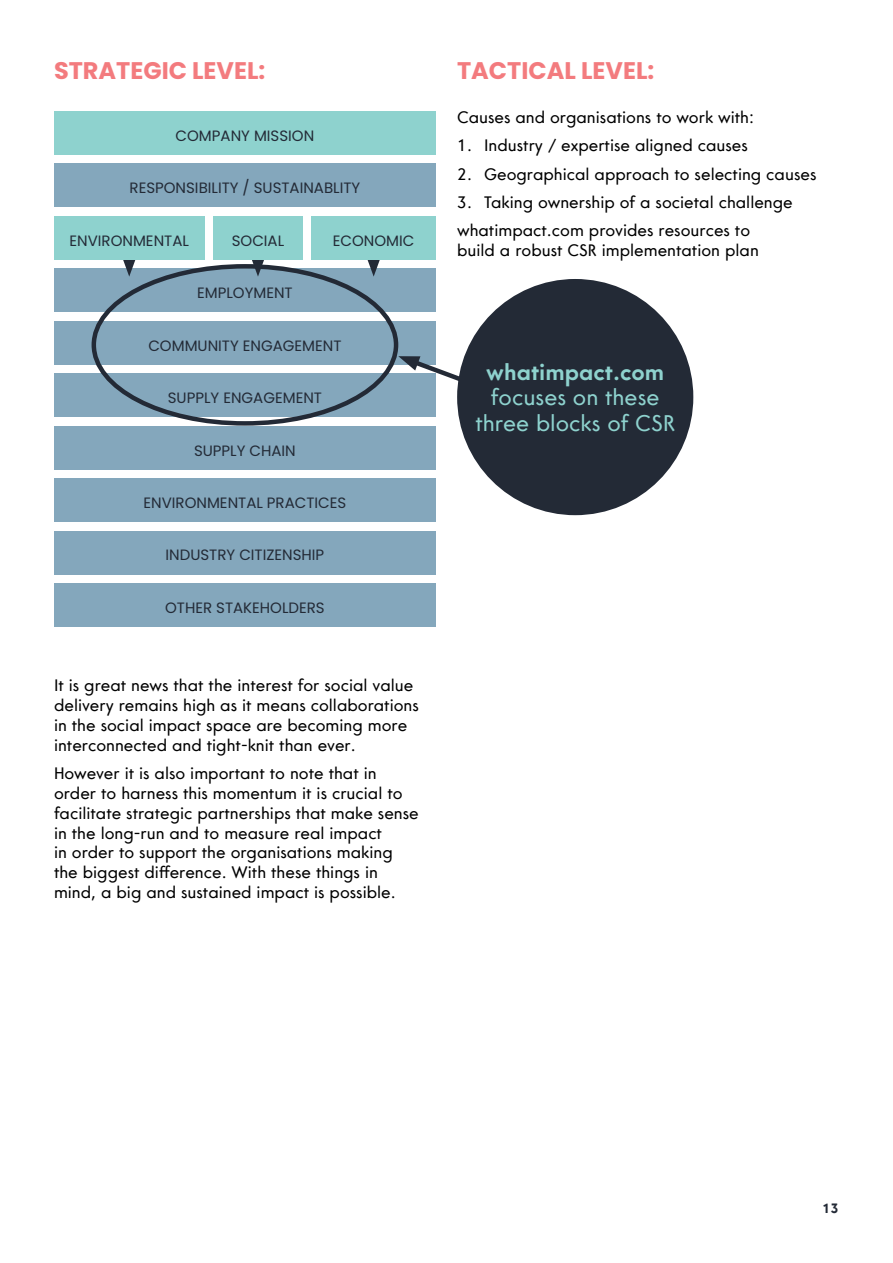
<style>
.page{position:relative;width:893px;height:1263px;background:#fff}
.page>*{position:absolute;margin:0;border:0;box-sizing:border-box;transform-origin:0 0}
.t1{font:700 24px "Poppins";color:#f37b7e}
.t2{font:22.5px/25.5px "Core Sans G";color:#8ed2ce;text-align:center}
.t3{font:700 22.5px "Core Sans G";color:#8ed2ce}
.t4{font:16.5px/19.8px "Core Sans G";color:#000}
.t5{font:15px "Poppins";color:#232a36}
.t6{font:700 13.5px "Core Sans G";color:#232a36}
</style>
<div class="page">
<div style="left:54px;top:111px;width:382px;height:44px;background:#8ed2ce"></div>
<div style="left:54px;top:163px;width:382px;height:44px;background:#84a7bc"></div>
<div style="left:54px;top:268px;width:382px;height:44px;background:#84a7bc"></div>
<div style="left:54px;top:321px;width:382px;height:44px;background:#84a7bc"></div>
<div style="left:54px;top:373px;width:382px;height:44px;background:#84a7bc"></div>
<div style="left:54px;top:426px;width:382px;height:44px;background:#84a7bc"></div>
<div style="left:54px;top:478px;width:382px;height:44px;background:#84a7bc"></div>
<div style="left:54px;top:530px;width:382px;height:44px;background:#84a7bc"></div>
<div style="left:54px;top:583px;width:382px;height:44px;background:#84a7bc"></div>
<svg style="left:123px;top:260px;width:13px;height:17px"></svg>
<svg style="left:250px;top:260px;width:16px;height:17px"></svg>
<svg style="left:367px;top:260px;width:13px;height:17px"></svg>
<svg style="left:398px;top:355px;width:67px;height:31px"></svg>
<div style="left:457px;top:279px;width:236px;height:236px;background:#232a36;border-radius:50%"></div>
<div style="left:54px;top:216px;width:150px;height:44px;background:#8ed2ce"></div>
<div style="left:213px;top:216px;width:90px;height:44px;background:#8ed2ce"></div>
<div style="left:311px;top:216px;width:125px;height:44px;background:#8ed2ce"></div>
<h1 class="t1" style="left:54px;top:57px;width:213px">STRATEGIC LEVEL:</h1>
<h1 class="t1" style="left:457px;top:57px;width:199px">TACTICAL LEVEL:</h1>
<p class="t5" style="left:176px;top:127px;width:140px">COMPANY MISSION</p>
<p class="t5" style="left:130px;top:179px;width:232px">RESPONSIBILITY / SUSTAINABLITY</p>
<p class="t5" style="left:70px;top:232px;width:121px">ENVIRONMENTAL</p>
<p class="t5" style="left:232px;top:232px;width:54px">SOCIAL</p>
<p class="t5" style="left:333px;top:232px;width:83px">ECONOMIC</p>
<p class="t5" style="left:197px;top:284px;width:97px">EMPLOYMENT</p>
<p class="t5" style="left:148px;top:337px;width:195px">COMMUNITY ENGAGEMENT</p>
<p class="t5" style="left:168px;top:389px;width:156px">SUPPLY ENGAGEMENT</p>
<p class="t5" style="left:194px;top:441px;width:103px">SUPPLY CHAIN</p>
<p class="t5" style="left:144px;top:494px;width:204px">ENVIRONMENTAL PRACTICES</p>
<p class="t5" style="left:166px;top:546px;width:160px">INDUSTRY CITIZENSHIP</p>
<p class="t5" style="left:165px;top:599px;width:161px">OTHER STAKEHOLDERS</p>
<p class="t4" style="left:54px;top:676px;width:366px">It is great news that the interest for social value delivery remains high as it means collaborations in the social impact space are becoming more interconnected and tight-knit than ever.</p>
<p class="t4" style="left:54px;top:764px;width:366px">However it is also important to note that in order to harness this momentum it is crucial to facilitate strategic partnerships that make sense in the long-run and to measure real impact<br>in order to support the organisations making the biggest difference. With these things in mind, a big and sustained impact is possible.</p>
<p class="t4" style="left:457px;top:108px;width:298px">Causes and organisations to work with:</p>
<p class="t4" style="left:457px;top:136px;width:292px">1. Industry / expertise aligned causes</p>
<p class="t4" style="left:457px;top:164px;width:361px">2. Geographical approach to selecting causes</p>
<p class="t4" style="left:457px;top:188px;width:337px;line-height:28.3px">3. Taking ownership of a societal challenge whatimpact.com provides resources to</p>
<p class="t4" style="left:457px;top:241px;width:303px">build a robust CSR implementation plan</p>
<h2 class="t3" style="left:486px;top:358px;width:179px">whatimpact.com</h2>
<h2 class="t2" style="left:475px;top:385px;width:201px">focuses on these three blocks of CSR</h2>
<p class="t6" style="left:822px;top:1200px;width:18px">13</p>
</div>
